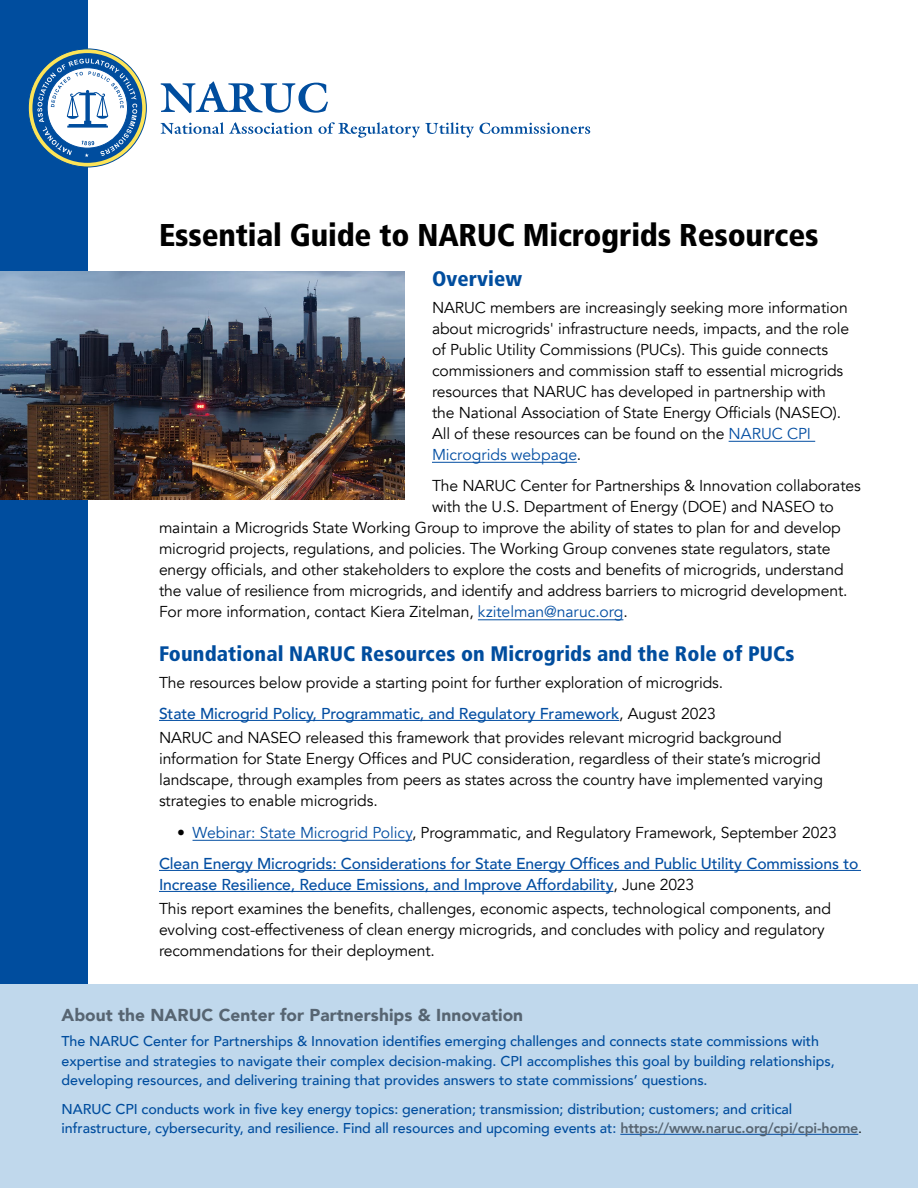
<style>
.page{position:relative;width:918px;height:1188px;background:#fff}
.page>*{position:absolute;margin:0;border:0;box-sizing:border-box;transform-origin:0 0}
.t1{font:900 condensed 31.5px "Frutiger LT Std";letter-spacing:-.005em;color:#000}
.t2{font:900 condensed 21px "Frutiger LT Std";letter-spacing:.005em;color:#004d9e}
.t3{font:900 17.25px "Avenir";letter-spacing:.005em;color:#576572}
.t4{font:15.75px/21px "Avenir";letter-spacing:-.005em;color:#000}
.t5{font:500 15.75px/31.5px "Avenir";letter-spacing:-.005em;color:#034ea2;text-align:center}
.t6{font:500 14.25px/19.5px "Avenir";letter-spacing:-.005em;color:#004d9e}
.s1{color:#034ea2}
.s2{font-weight:500;color:#034ea2}
.s3{font-weight:400;color:#000}
.s4{font-weight:400}
.s5{font-weight:800;color:#576572}
</style>
<div class="page">
<div style="left:0;top:0;width:88px;height:1188px;background:#004d9e"></div>
<svg style="left:28px;top:49px;width:118px;height:118px"></svg>
<div style="left:32px;top:53px;width:110px;height:110px;background:#004d9e;border-radius:50%"></div>
<svg style="left:37px;top:59px;width:100px;height:98px"></svg>
<svg style="left:161px;top:82px;width:167px;height:31px"></svg>
<svg style="left:161px;top:122px;width:313px;height:16px"></svg>
<svg style="left:480px;top:123px;width:110px;height:11px"></svg>
<hr style="left:729px;top:441px;width:86px;height:1px;background:#034ea2">
<hr style="left:432px;top:462px;width:145px;height:1px;background:#034ea2">
<hr style="left:478px;top:619px;width:145px;height:1px;background:#034ea2">
<hr style="left:159px;top:720px;width:460px;height:1px;background:#034ea2">
<hr style="left:193px;top:840px;width:219px;height:1px;background:#034ea2">
<hr style="left:159px;top:870px;width:702px;height:1px;background:#034ea2">
<hr style="left:159px;top:891px;width:454px;height:1px;background:#034ea2">
<img style="left:0;top:271px;width:405px;height:228px">
<div style="left:0;top:984px;width:918px;height:204px;background:#c0d8ec"></div>
<hr style="left:620px;top:1134px;width:238px;height:1px;background:#034ea2">
<h1 class="t1" style="left:159px;top:216px;width:661px">Essential Guide to NARUC Microgrids Resources</h1>
<h2 class="t2" style="left:432px;top:266px;width:92px">Overview</h2>
<p class="t4" style="left:432px;top:297px;width:419px">NARUC members are increasingly seeking more information about microgrids' infrastructure needs, impacts, and the role of Public Utility Commissions (PUCs). This guide connects commissioners and commission staff to essential microgrids resources that NARUC has developed in partnership with the National Association of State Energy Officials (NASEO).<br>All of these resources can be found on the <span class="s1">NARUC CPI Microgrids webpage</span>.</p>
<p class="t4" style="left:432px;top:476px;width:430px">The NARUC Center for Partnerships &amp; Innovation collaborates</p>
<p class="t4" style="left:432px;top:497px;width:404px">with the U.S. Department of Energy (DOE) and NASEO to</p>
<p class="t4" style="left:159px;top:518px;width:683px">maintain a Microgrids State Working Group to improve the ability of states to plan for and develop</p>
<p class="t4" style="left:159px;top:539px;width:673px">microgrid projects, regulations, and policies. The Working Group convenes state regulators, state</p>
<p class="t4" style="left:159px;top:560px;width:686px">energy officials, and other stakeholders to explore the costs and benefits of microgrids, understand</p>
<p class="t4" style="left:159px;top:581px;width:690px">the value of resilience from microgrids, and identify and address barriers to microgrid development.</p>
<p class="t4" style="left:159px;top:602px;width:470px">For more information, contact Kiera Zitelman, <span class="s1">kzitelman@naruc.org</span>.</p>
<h2 class="t2" style="left:159px;top:641px;width:637px">Foundational NARUC Resources on Microgrids and the Role of PUCs</h2>
<p class="t4" style="left:159px;top:667px;width:566px;line-height:31.5px">The resources below provide a starting point for further exploration of microgrids.<br><span class="s2">State Microgrid Policy, Programmatic, and Regulatory Framework</span>, August 2023</p>
<p class="t4" style="left:159px;top:728px;width:666px">NARUC and NASEO released this framework that provides relevant microgrid background information for State Energy Offices and PUC consideration, regardless of their state’s microgrid landscape, through examples from peers as states across the country have implemented varying strategies to enable microgrids.</p>
<p class="t5" style="left:159px;top:816px;width:701px"><span class="s3">•</span> <span class="s4">Webinar: State Microgrid Policy</span><span class="s3">, Programmatic, and Regulatory Framework, September 2023<br></span>Clean Energy Microgrids: Considerations for State Energy Offices and Public Utility Commissions to</p>
<p class="t4" style="left:159px;top:873px;width:674px;line-height:24px"><span class="s2">Increase Resilience, Reduce Emissions, and Improve Affordability</span>, June 2023<br>This report examines the benefits, challenges, economic aspects, technological components, and</p>
<p class="t4" style="left:159px;top:920px;width:667px">evolving cost-effectiveness of clean energy microgrids, and concludes with policy and regulatory recommendations for their deployment.</p>
<p class="t3" style="left:62px;top:1000px;width:463px">About the NARUC Center for Partnerships &amp; Innovation</p>
<p class="t6" style="left:62px;top:1031px;width:775px">The NARUC Center for Partnerships &amp; Innovation identifies emerging challenges and connects state commissions with expertise and strategies to navigate their complex decision-making. CPI accomplishes this goal by building relationships, developing resources, and delivering training that provides answers to state commissions’ questions.</p>
<p class="t6" style="left:62px;top:1098px;width:802px">NARUC CPI conducts work in five key energy topics: generation; transmission; distribution; customers; and critical infrastructure, cybersecurity, and resilience. Find all resources and upcoming events at: <span class="s5">https://www.naruc.org/cpi/cpi-home</span><span class="s3">.</span></p>
</div>
